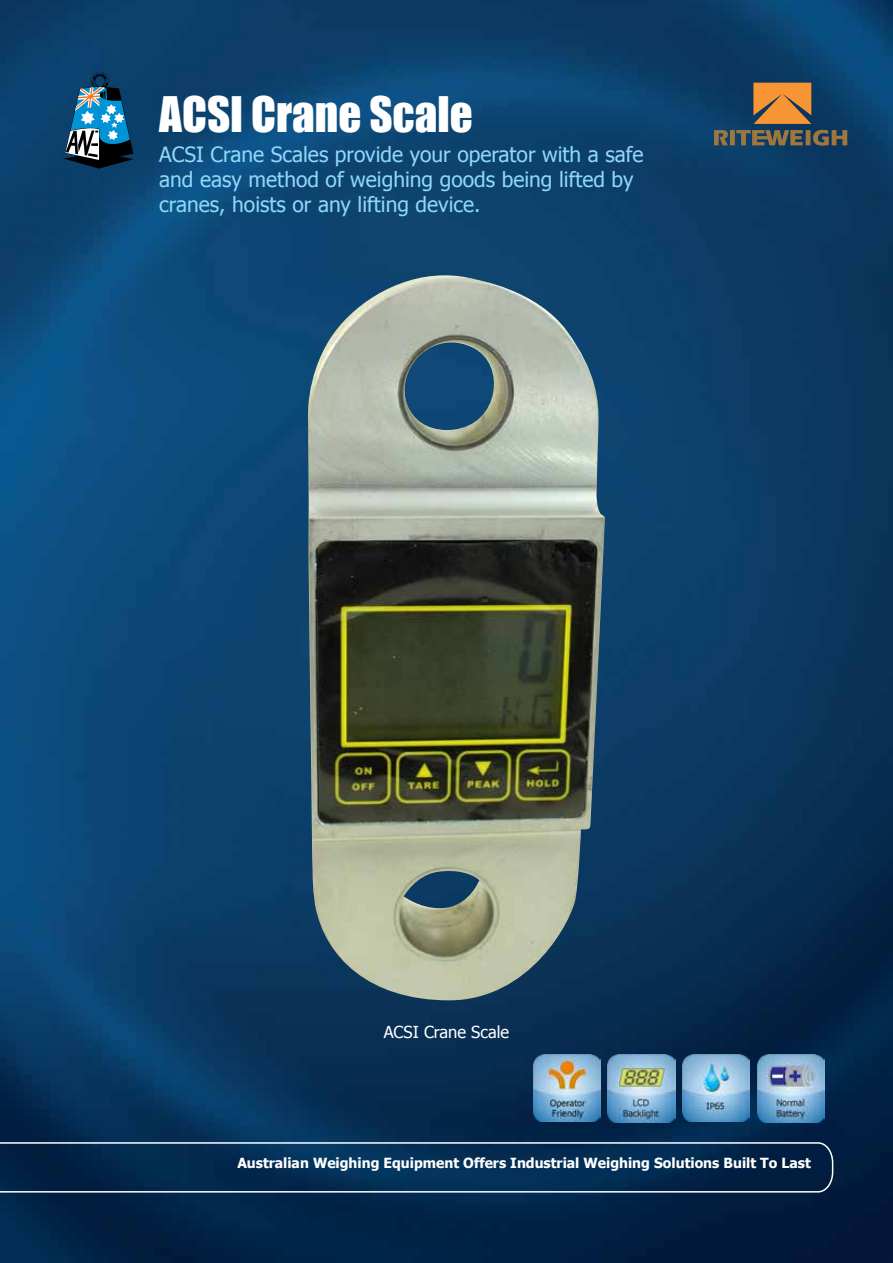
<style>
.page{position:relative;width:893px;height:1263px;background:#fff}
.page>*{position:absolute;margin:0;border:0;box-sizing:border-box;transform-origin:0 0}
.t1{font:45px "Impact";color:#fff}
.t2{font:21px/25.2px "Tahoma";color:#8ed8f8}
.t3{font:16.5px "Tahoma";color:#fff}
.t4{font:700 13.95px "Tahoma";color:#fff}
</style>
<div class="page">
<img style="left:0;top:0;width:893px;height:1263px">
<svg style="left:64px;top:72px;width:71px;height:97px;background:#2e607e"></svg>
<svg style="left:0;top:1141px;width:834px;height:122px;background:#082a4d"></svg>
<svg style="left:753px;top:83px;width:58px;height:41px;background:#dc8937"></svg>
<svg style="left:714px;top:130px;width:133px;height:16px;background:#625d4d"></svg>
<img style="left:608px;top:1054px;width:67px;height:68px">
<img style="left:306px;top:275px;width:299px;height:725px">
<img style="left:757px;top:1054px;width:68px;height:68px">
<img style="left:683px;top:1054px;width:67px;height:68px">
<img style="left:533px;top:1054px;width:67px;height:68px">
<h1 class="t1" style="left:159px;top:80px;width:315px">ACSI Crane Scale</h1>
<p class="t2" style="left:159px;top:141px;width:486px">ACSI Crane Scales provide your operator with a safe and easy method of weighing goods being lifted by cranes, hoists or any lifting device.</p>
<p class="t3" style="left:384px;top:1021px;width:127px">ACSI Crane Scale</p>
<p class="t4" style="left:237px;top:1153px;width:575px">Australian Weighing Equipment Offers Industrial Weighing Solutions Built To Last</p>
</div>
